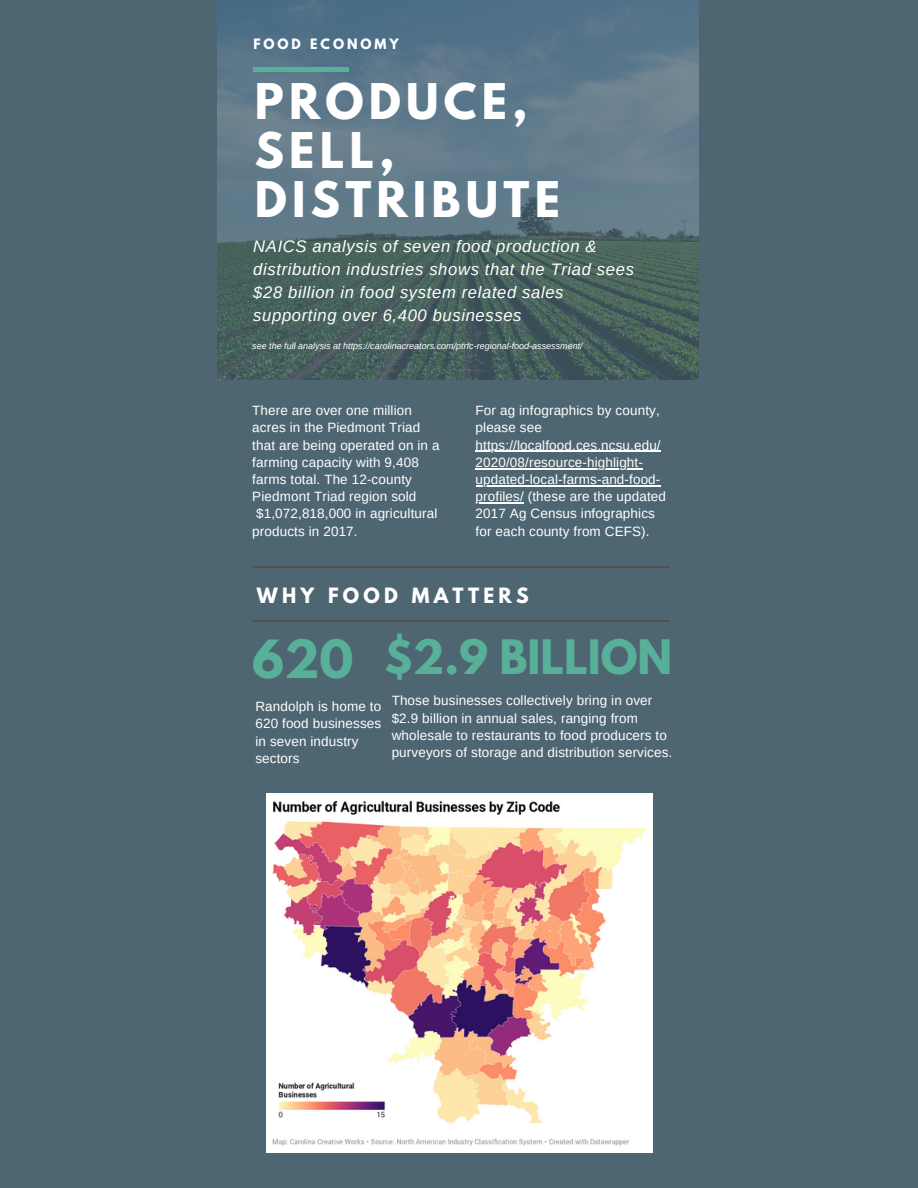
<style>
.page{position:relative;width:918px;height:1188px;background:#4e6672}
.page>*{position:absolute;margin:0;border:0;box-sizing:border-box;transform-origin:0 0}
.t1{font:700 46.65px "League Spartan";color:#58b098}
.t2{font:700 43.65px/48.8px "League Spartan";letter-spacing:.12em;color:#fff}
.t3{font:700 42px "League Spartan";color:#58b098}
.t4{font:700 18.75px "League Spartan";letter-spacing:.23em;color:#fff}
.t5{font:italic 16.65px/23.1px "Arimo";letter-spacing:.04em;color:#fff}
.t6{font:13.5px/17.2px "Arimo";letter-spacing:.01em;color:#fff}
.t7{font:700 12.6px "League Spartan";letter-spacing:.23em;color:#fff}
.t8{font:italic 9px "Arimo";color:#fff}
</style>
<div class="page">
<img style="left:218px;top:0;width:480px;height:379px">
<div style="left:253px;top:67px;width:95px;height:5px;background:#58b098"></div>
<hr style="left:253px;top:566px;width:417px;height:2px;background:#515151">
<hr style="left:253px;top:621px;width:417px;height:1px;background:#515151">
<img style="left:266px;top:793px;width:386px;height:359px">
<hr style="left:476px;top:451px;width:185px;height:1px;background:#fff">
<hr style="left:476px;top:468px;width:167px;height:1px;background:#fff">
<hr style="left:476px;top:485px;width:185px;height:1px;background:#fff">
<hr style="left:476px;top:502px;width:48px;height:2px;background:#fff">
<p class="t7" style="left:254px;top:38px;width:147px">FOOD ECONOMY</p>
<p class="t2" style="left:255px;top:83px;width:307px">PRODUCE,<br>SELL,<br>DISTRIBUTE</p>
<p class="t5" style="left:253px;top:235px;width:382px">NAICS analysis of seven food production &amp; distribution industries shows that the Triad sees $28 billion in food system related sales supporting over 6,400 businesses</p>
<p class="t8" style="left:252px;top:340px;width:332px">see the full analysis at https://carolinacreators.com/ptrfc-regional-food-assessment/</p>
<p class="t6" style="left:252px;top:402px;width:189px">There are over one million acres in the Piedmont Triad that are being operated on in a farming capacity with 9,408 farms total. The 12-county<br>Piedmont Triad region sold $1,072,818,000 in agricultural products in 2017.</p>
<p class="t6" style="left:476px;top:402px;width:192px">For ag infographics by county, please see https://localfood.ces.ncsu.edu/<br>2020/08/resource-highlight&shy;updated-local-farms-and-food&shy;profiles/ (these are the updated<br>2017 Ag Census infographics for each county from CEFS).</p>
<p class="t4" style="left:257px;top:586px;width:273px">WHY FOOD MATTERS</p>
<p class="t3" style="left:385px;top:636px;width:289px">$2.9 BILLION</p>
<p class="t6" style="left:392px;top:692px;width:282px">Those businesses collectively bring in over $2.9 billion in annual sales, ranging from wholesale to restaurants to food producers to purveyors of storage and distribution services.</p>
<p class="t1" style="left:252px;top:636px;width:103px">620</p>
<p class="t6" style="left:255px;top:698px;width:127px">Randolph is home to<br>620 food businesses in seven industry sectors</p>
</div>
